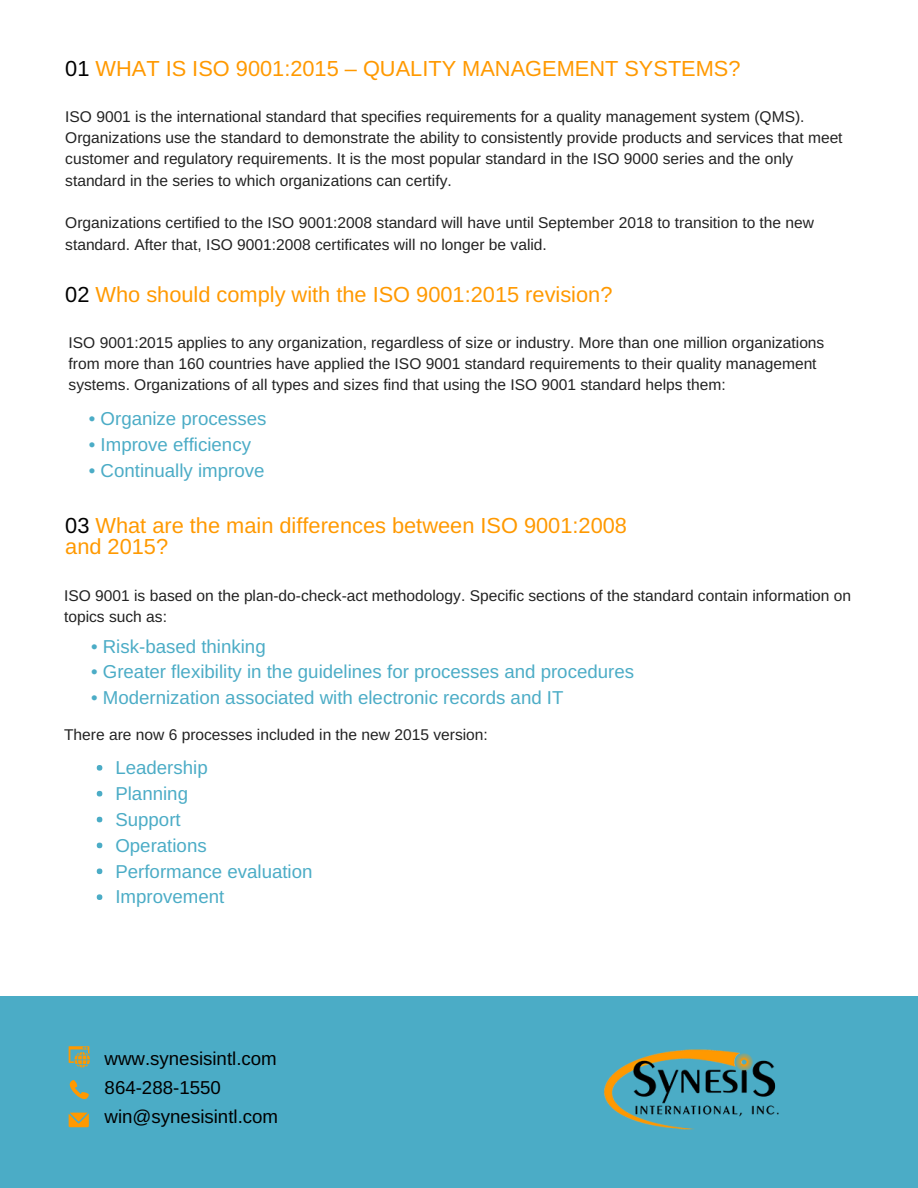
<style>
.page{position:relative;width:918px;height:1188px;background:#fff}
.page>*{position:absolute;margin:0;border:0;box-sizing:border-box;transform-origin:0 0}
.t1{font:21.75px/21.3px "Arimo";color:#f90}
.t2{font:18.75px/25.8px "Arimo";color:#4bacc6}
.t3{font:18.75px/29.2px "Arimo";color:#000}
.t4{font:15.6px/21.3px "Arimo";color:#222}
.s1{color:#000}
</style>
<div class="page">
<div style="left:0;top:996px;width:918px;height:192px;background:#4bacc6"></div>
<svg style="left:69px;top:1113px;width:20px;height:14px"></svg>
<svg style="left:70px;top:1080px;width:19px;height:19px"></svg>
<svg style="left:69px;top:1046px;width:21px;height:22px"></svg>
<img style="left:604px;top:1049px;width:175px;height:81px">
<svg style="left:97px;top:765px;width:5px;height:6px"></svg>
<svg style="left:97px;top:791px;width:5px;height:5px"></svg>
<svg style="left:97px;top:817px;width:5px;height:5px"></svg>
<svg style="left:97px;top:843px;width:5px;height:5px"></svg>
<svg style="left:97px;top:868px;width:5px;height:6px"></svg>
<svg style="left:97px;top:894px;width:5px;height:6px"></svg>
<h1 class="t1" style="left:65px;top:58px;width:677px"><span class="s1">01</span> WHAT IS ISO 9001:2015 – QUALITY MANAGEMENT SYSTEMS?</h1>
<p class="t4" style="left:65px;top:105px;width:779px">ISO 9001 is the international standard that specifies requirements for a quality management system (QMS).<br>Organizations use the standard to demonstrate the ability to consistently provide products and services that meet customer and regulatory requirements. It is the most popular standard in the ISO 9000 series and the only standard in the series to which organizations can certify.</p>
<p class="t4" style="left:65px;top:212px;width:750px">Organizations certified to the ISO 9001:2008 standard will have until September 2018 to transition to the new standard. After that, ISO 9001:2008 certificates will no longer be valid.</p>
<h1 class="t1" style="left:65px;top:284px;width:549px"><span class="s1">02</span> Who should comply with the ISO 9001:2015 revision?</h1>
<p class="t4" style="left:69px;top:332px;width:757px">ISO 9001:2015 applies to any organization, regardless of size or industry. More than one million organizations from more than 160 countries have applied the ISO 9001 standard requirements to their quality management systems. Organizations of all types and sizes find that using the ISO 9001 standard helps them:</p>
<p class="t2" style="left:89px;top:406px;width:179px">• Organize processes</p>
<p class="t2" style="left:89px;top:432px;width:164px">• Improve efficiency</p>
<p class="t2" style="left:89px;top:458px;width:177px">• Continually improve</p>
<h1 class="t1" style="left:65px;top:515px;width:563px"><span class="s1">03</span> What are the main differences between ISO 9001:2008 and 2015?</h1>
<p class="t4" style="left:64px;top:585px;width:788px">ISO 9001 is based on the plan-do-check-act methodology. Specific sections of the standard contain information on topics such as:</p>
<p class="t2" style="left:91px;top:633px;width:176px">• Risk-based thinking</p>
<p class="t2" style="left:91px;top:659px;width:545px">• Greater flexibility in the guidelines for processes and procedures</p>
<p class="t2" style="left:91px;top:685px;width:474px">• Modernization associated with electronic records and IT</p>
<p class="t4" style="left:64px;top:724px;width:425px">There are now 6 processes included in the new 2015 version:</p>
<p class="t2" style="left:115px;top:755px;width:199px">Leadership<br>Planning<br>Support<br>Operations<br>Performance evaluation<br>Improvement</p>
<p class="t3" style="left:105px;top:1043px;width:175px">www.synesisintl.com<br>864-288-1550 win@synesisintl.com</p>
</div>
